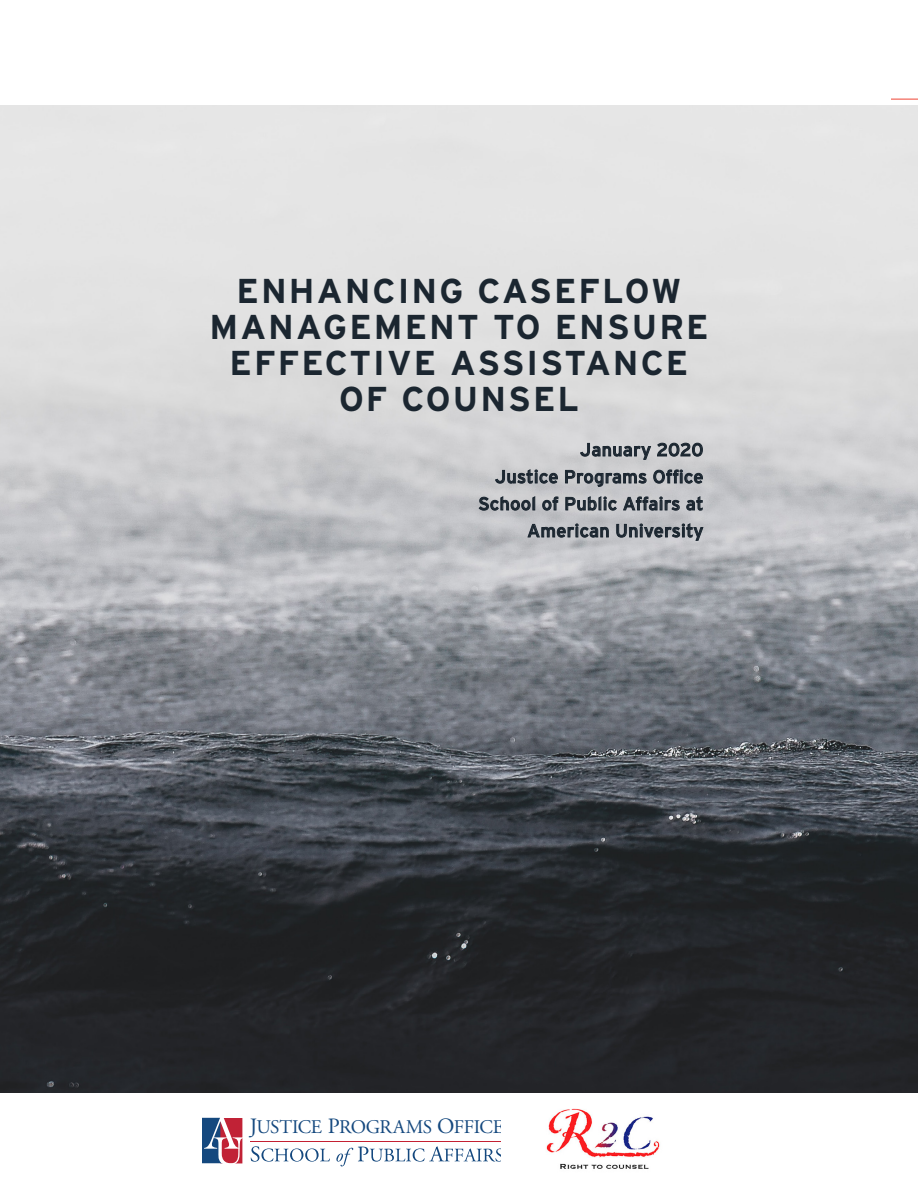
<style>
.page{position:relative;width:918px;height:1188px;background:#fff}
.page>*{position:absolute;margin:0;border:0;box-sizing:border-box;transform-origin:0 0}
.t1{font:700 34.5px/36px "Interstate";letter-spacing:.06em;color:#1b2630;text-align:center}
.t2{font:19.2px "Adobe Garamond Pro";letter-spacing:-.02em;color:#14487e}
.t3{font:18px/27px "Interstate";letter-spacing:.02em;color:#1b2630;text-align:right}
.s1{font-size:21.75px}
</style>
<div class="page">
<img style="left:0;top:105px;width:918px;height:987px">
<img style="left:546px;top:1108px;width:114px;height:61px">
<svg style="left:891px;top:99px;width:27px;height:1px"></svg>
<svg style="left:580px;top:443px;width:71px;height:17px"></svg>
<svg style="left:657px;top:442px;width:46px;height:15px"></svg>
<svg style="left:495px;top:469px;width:63px;height:15px"></svg>
<svg style="left:565px;top:470px;width:82px;height:17px"></svg>
<svg style="left:653px;top:469px;width:50px;height:15px"></svg>
<svg style="left:479px;top:496px;width:57px;height:15px"></svg>
<svg style="left:542px;top:496px;width:17px;height:15px"></svg>
<svg style="left:565px;top:496px;width:52px;height:15px"></svg>
<svg style="left:623px;top:496px;width:57px;height:15px"></svg>
<svg style="left:686px;top:496px;width:17px;height:15px"></svg>
<svg style="left:527px;top:524px;width:82px;height:14px"></svg>
<svg style="left:616px;top:523px;width:88px;height:18px;background:#94989d"></svg>
<svg style="left:251px;top:1146px;width:79px;height:16px"></svg>
<svg style="left:336px;top:1146px;width:165px;height:20px"></svg>
<hr style="left:250px;top:1141px;width:251px;height:1px;background:#c42032">
<svg style="left:203px;top:1117px;width:40px;height:47px;background:#936883"></svg>
<h1 class="t1" style="left:209px;top:273px;width:501px">ENHANCING CASEFLOW<br>MANAGEMENT TO ENSURE<br>EFFECTIVE ASSISTANCE<br>OF COUNSEL</h1>
<p class="t3" style="left:478px;top:436px;width:227px">January 2020<br>Justice Programs Office<br>School of Public Affairs at<br>American University</p>
<p class="t2" style="left:250px;top:1115px;width:255px"><span class="s1">J</span>USTICE <span class="s1">P</span>ROGRAMS <span class="s1">O</span>FFICE</p>
</div>
